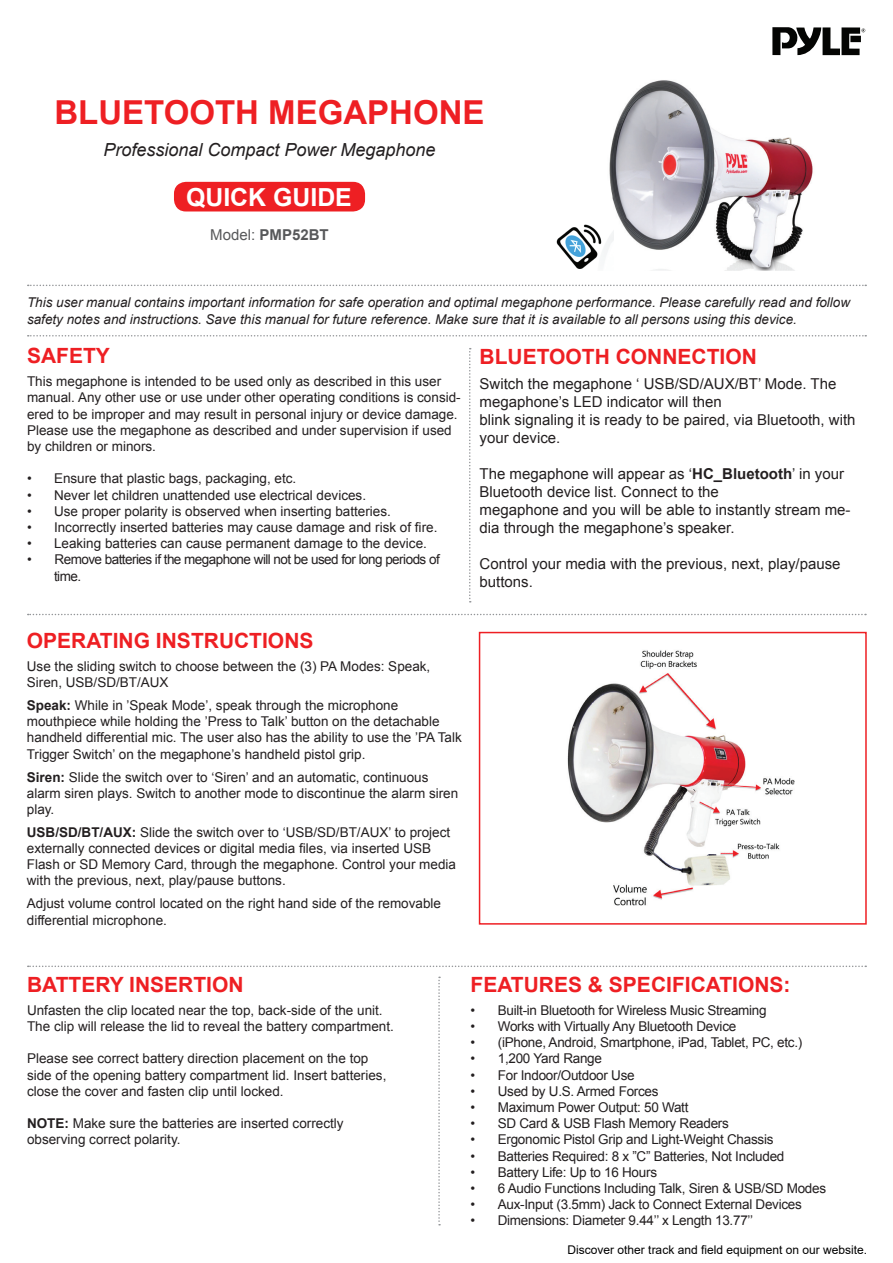
<style>
.page{position:relative;width:893px;height:1263px;background:#fff}
.page>*{position:absolute;margin:0;border:0;box-sizing:border-box;transform-origin:0 0}
.t1{font:700 33px "Arial";color:#ee1f23}
.t2{font:700 24.9px "Arial";color:#fff}
.t3{font:700 21px "Arial";color:#ee1f23}
.t4{font:italic 18px "Arial";color:#231f20}
.t5{font:15px/18px "Arial";color:#231f20}
.t6{font:700 15px "Arial";color:#57585a}
.t7{font:13.5px/16.2px "Arial";color:#231f20}
.t8{font:13.5px "Arial";letter-spacing:-.02em;color:#231f20}
.t9{font:italic 13.5px/16.2px "Arial";color:#231f20}
.t10{font:13.5px/16.2px "Arial";letter-spacing:-.04em;color:#231f20}
.t11{font:12px "Arial";color:#000}
.s1{font-weight:400}
.s2{font-weight:700}
</style>
<div class="page">
<svg style="left:772px;top:27px;width:93px;height:28px"></svg>
<img style="left:609px;top:80px;width:204px;height:191px">
<img style="left:556px;top:221px;width:57px;height:50px">
<svg style="left:28px;top:285px;width:838px;height:1px"></svg>
<svg style="left:28px;top:335px;width:838px;height:1px"></svg>
<svg style="left:469px;top:348px;width:2px;height:254px"></svg>
<svg style="left:28px;top:614px;width:838px;height:1px"></svg>
<svg style="left:438px;top:976px;width:2px;height:249px"></svg>
<div style="left:174px;top:182px;width:191px;height:29px;background:#ee1f23;border-radius:12px"></div>
<svg style="left:28px;top:965px;width:838px;height:2px"></svg>
<img style="left:567px;top:650px;width:228px;height:256px">
<div style="left:479px;top:632px;width:388px;height:293px;border:2px solid #ee1f23"></div>
<h1 class="t1" style="left:54px;top:90px;width:432px">BLUETOOTH MEGAPHONE</h1>
<h3 class="t4" style="left:103px;top:138px;width:334px">Professional Compact Power Megaphone</h3>
<h2 class="t2" style="left:186px;top:180px;width:167px">QUICK GUIDE</h2>
<p class="t6" style="left:210px;top:225px;width:120px"><span class="s1">Model:</span> PMP52BT</p>
<p class="t9" style="left:27px;top:295px;width:825px">This user manual contains important information for safe operation and optimal megaphone performance. Please carefully read and follow safety notes and instructions. Save this manual for future reference. Make sure that it is available to all persons using this device.</p>
<h3 class="t3" style="left:27px;top:342px;width:84px">SAFETY</h3>
<p class="t7" style="left:27px;top:373px;width:435px">This megaphone is intended to be used only as described in this user manual. Any other use or use under other operating conditions is consid&shy;ered to be improper and may result in personal injury or device damage.<br>Please use the megaphone as described and under supervision if used by children or minors.</p>
<p class="t7" style="left:27px;top:471px;width:271px">• Ensure that plastic bags, packaging, etc.</p>
<p class="t7" style="left:27px;top:487px;width:341px">• Never let children unattended use electrical devices.</p>
<p class="t7" style="left:27px;top:503px;width:365px">• Use proper polarity is observed when inserting batteries.</p>
<p class="t7" style="left:27px;top:519px;width:412px">• Incorrectly inserted batteries may cause damage and risk of fire.</p>
<p class="t7" style="left:27px;top:535px;width:401px">• Leaking batteries can cause permanent damage to the device.</p>
<p class="t10" style="left:54px;top:552px;width:387px;text-indent:-27px">• Remove batteries if the megaphone will not be used for long periods of time.</p>
<h3 class="t3" style="left:480px;top:343px;width:279px">BLUETOOTH CONNECTION</h3>
<p class="t5" style="left:480px;top:375px;width:378px">Switch the megaphone ‘ USB/SD/AUX/BT’ Mode. The megaphone’s LED indicator will then<br>blink signaling it is ready to be paired, via Bluetooth, with your device.</p>
<p class="t5" style="left:480px;top:465px;width:373px">The megaphone will appear as ‘<span class="s2">HC_Bluetooth</span>’ in your Bluetooth device list. Connect to the<br>megaphone and you will be able to instantly stream me&shy;dia through the megaphone’s speaker.</p>
<p class="t5" style="left:480px;top:555px;width:362px">Control your media with the previous, next, play/pause buttons.</p>
<h3 class="t3" style="left:27px;top:626px;width:288px">OPERATING INSTRUCTIONS</h3>
<p class="t7" style="left:27px;top:658px;width:405px">Use the sliding switch to choose between the (3) PA Modes: Speak,<br>Siren, USB/SD/BT/AUX</p>
<p class="t7" style="left:27px;top:697px;width:437px"><span class="s2">Speak:</span> While in ’Speak Mode’, speak through the microphone mouthpiece while holding the ’Press to Talk’ button on the detachable handheld differential mic. The user also has the ability to use the ’PA Talk Trigger Switch’ on the megaphone’s handheld pistol grip.</p>
<p class="t7" style="left:27px;top:769px;width:433px"><span class="s2">Siren:</span> Slide the switch over to ‘Siren’ and an automatic, continuous alarm siren plays. Switch to another mode to discontinue the alarm siren play.</p>
<p class="t7" style="left:27px;top:824px;width:431px"><span class="s2">USB/SD/BT/AUX:</span> Slide the switch over to ‘USB/SD/BT/AUX’ to project externally connected devices or digital media files, via inserted USB Flash or SD Memory Card, through the megaphone. Control your media with the previous, next, play/pause buttons.</p>
<p class="t7" style="left:27px;top:896px;width:416px">Adjust volume control located on the right hand side of the removable differential microphone.</p>
<h3 class="t3" style="left:27px;top:970px;width:218px">BATTERY INSERTION</h3>
<p class="t7" style="left:27px;top:1002px;width:368px">Unfasten the clip located near the top, back-side of the unit.<br>The clip will release the lid to reveal the battery compartment.</p>
<p class="t7" style="left:27px;top:1051px;width:361px">Please see correct battery direction placement on the top side of the opening battery compartment lid. Insert batteries, close the cover and fasten clip until locked.</p>
<p class="t7" style="left:27px;top:1115px;width:318px"><span class="s2">NOTE:</span> Make sure the batteries are inserted correctly observing correct polarity.</p>
<h3 class="t3" style="left:470px;top:970px;width:322px">FEATURES &amp; SPECIFICATIONS:</h3>
<p class="t8" style="left:470px;top:1001px;width:298px">• Built-in Bluetooth for Wireless Music Streaming</p>
<p class="t8" style="left:470px;top:1017px;width:267px">• Works with Virtually Any Bluetooth Device</p>
<p class="t8" style="left:470px;top:1034px;width:333px">• (iPhone, Android, Smartphone, iPad, Tablet, PC, etc.)</p>
<p class="t8" style="left:470px;top:1050px;width:133px">• 1,200 Yard Range</p>
<p class="t8" style="left:470px;top:1066px;width:166px">• For Indoor/Outdoor Use</p>
<p class="t8" style="left:470px;top:1082px;width:190px">• Used by U.S. Armed Forces</p>
<p class="t8" style="left:470px;top:1098px;width:220px">• Maximum Power Output: 50 Watt</p>
<p class="t8" style="left:470px;top:1115px;width:260px">• SD Card &amp; USB Flash Memory Readers</p>
<p class="t8" style="left:470px;top:1131px;width:304px">• Ergonomic Pistol Grip and Light-Weight Chassis</p>
<p class="t8" style="left:470px;top:1147px;width:315px">• Batteries Required: 8 x ”C” Batteries, Not Included</p>
<p class="t8" style="left:470px;top:1163px;width:188px">• Battery Life: Up to 16 Hours</p>
<p class="t8" style="left:470px;top:1179px;width:357px">• 6 Audio Functions Including Talk, Siren &amp; USB/SD Modes</p>
<p class="t8" style="left:470px;top:1196px;width:333px">• Aux-Input (3.5mm) Jack to Connect External Devices</p>
<p class="t8" style="left:470px;top:1212px;width:284px">• Dimensions: Diameter 9.44’’ x Length 13.77’’</p>
<p class="t11" style="left:568px;top:1241px;width:301px">Discover other track and field equipment on our website.</p>
</div>
